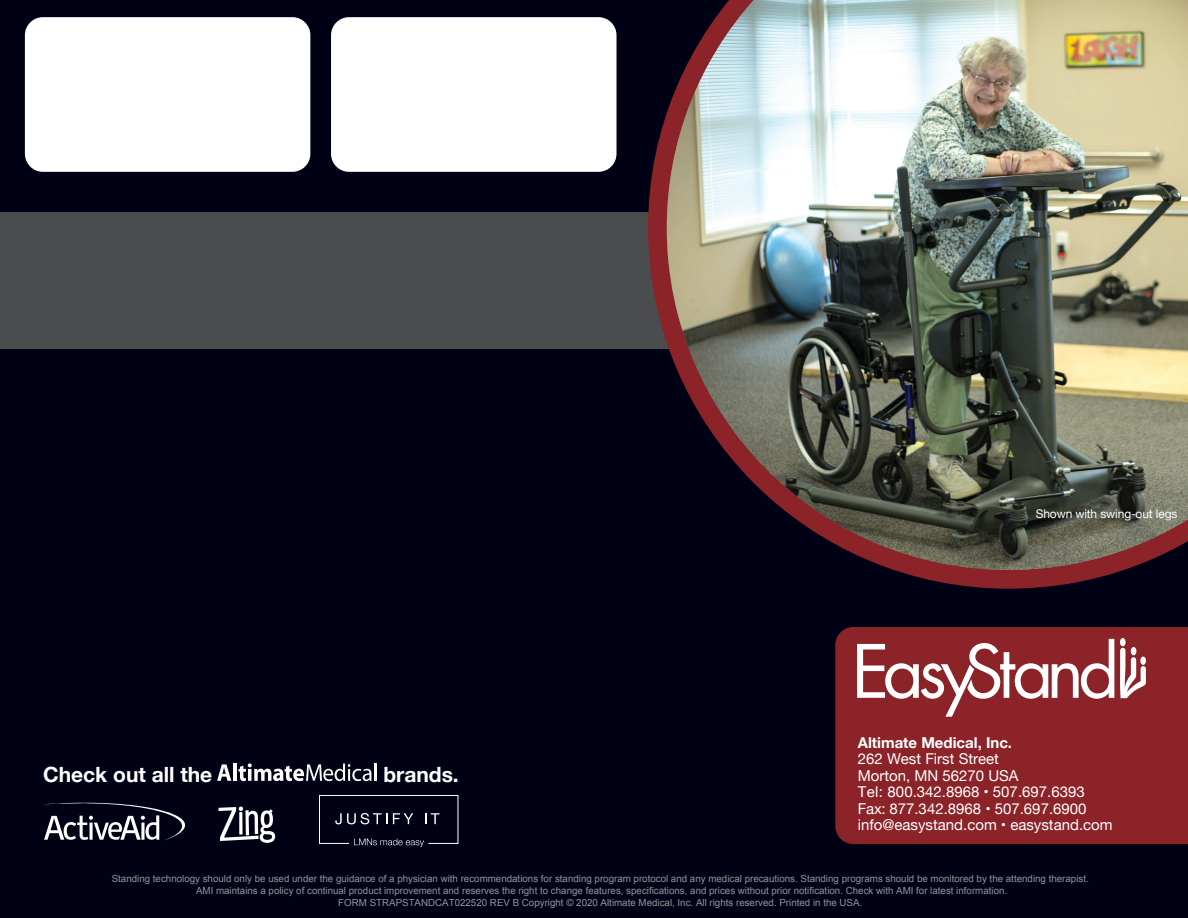
<style>
.page{position:relative;width:1188px;height:918px;background:#010116}
.page>*{position:absolute;margin:0;border:0;box-sizing:border-box;transform-origin:0 0}
.t1{font:700 21px "Helvetica Neue";color:#fff}
.t2{font:15px/16.5px "Helvetica Neue";color:#fff}
.t3{font:700 15px "Helvetica Neue";color:#fff}
.t4{font:12px "Helvetica Neue";letter-spacing:-.01em;color:#fff}
.t5{font:9.75px/12px "Arial";color:#939598;text-align:center}
</style>
<div class="page">
<div style="left:0;top:213px;width:1188px;height:136px;background:#4b4c4d"></div>
<div style="left:835px;top:627px;width:353px;height:217px;background:#8c2329"></div>
<svg style="left:857px;top:639px;width:257px;height:78px;background:#a7575c"></svg>
<div style="left:1120px;top:638px;width:6px;height:8px;background:#fff;border-radius:50%"></div>
<svg style="left:1120px;top:648px;width:26px;height:50px"></svg>
<div style="left:25px;top:17px;width:285px;height:155px;background:#fff;border-radius:18px"></div>
<div style="left:331px;top:17px;width:286px;height:155px;background:#fff;border-radius:18px"></div>
<svg style="left:648px;top:112px;width:476px;height:477px"></svg>
<img style="left:667px;top:0;width:521px;height:570px">
<svg style="left:218px;top:807px;width:57px;height:36px"></svg>
<svg style="left:319px;top:795px;width:139px;height:52px"></svg>
<svg style="left:217px;top:764px;width:14px;height:17px"></svg>
<hr style="left:233px;top:764px;width:4px;height:17px;background:#fff">
<svg style="left:238px;top:763px;width:138px;height:18px"></svg>
<svg style="left:43px;top:803px;width:142px;height:37px"></svg>
<h1 class="t1" style="left:43px;top:758px;width:171px">Check out all the</h1>
<h1 class="t1" style="left:383px;top:758px;width:77px">brands.</h1>
<p class="t4" style="left:1036px;top:505px;width:143px">Shown with swing-out legs</p>
<h2 class="t3" style="left:858px;top:731px;width:156px">Altimate Medical, Inc.</h2>
<h2 class="t2" style="left:858px;top:751px;width:256px">262 West First Street<br>Morton, MN 56270 USA<br>Tel: 800.342.8968 • 507.697.6393<br>Fax: 877.342.8968 • 507.697.6900 info@easystand.com • easystand.com</h2>
<p class="t5" style="left:112px;top:872px;width:979px">Standing technology should only be used under the guidance of a physician with recommendations for standing program protocol and any medical precautions. Standing programs should be monitored by the attending therapist.<br>AMI maintains a policy of continual product improvement and reserves the right to change features, specifications, and prices without prior notification. Check with AMI for latest information.<br>FORM STRAPSTANDCAT022520 REV B Copyright © 2020 Altimate Medical, Inc. All rights reserved. Printed in the USA.</p>
</div>
